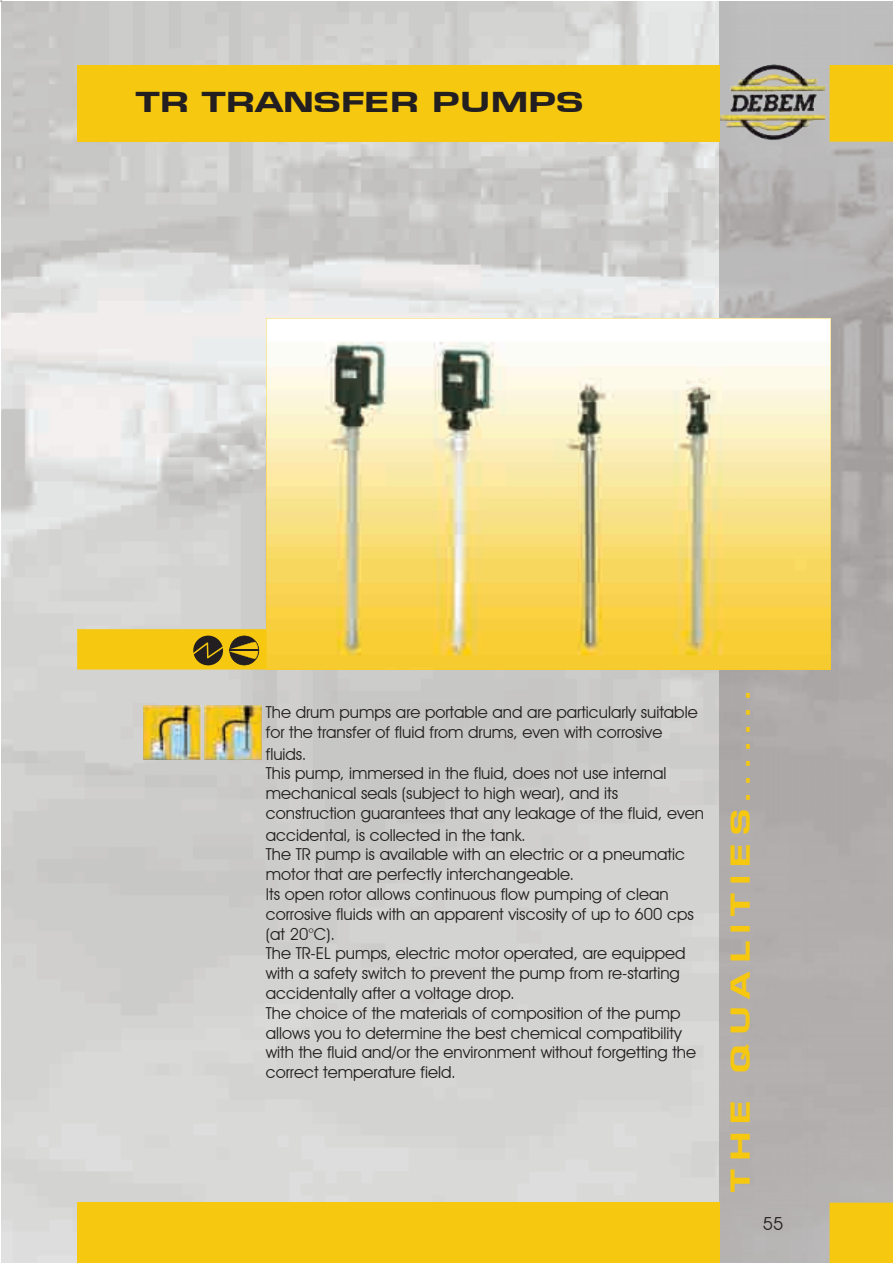
<style>
.page{position:relative;width:893px;height:1263px;background:#fff}
.page>*{position:absolute;margin:0;border:0;box-sizing:border-box;transform-origin:0 0}
.t1{font:800 30px "Eurose Wide";color:#231f20}
.t2{font:800 28.5px "Eurose Wide";letter-spacing:.27em;color:#f6c810}
.t3{font:18px "Avant Garde IT Cby BT";color:#231f20}
.t4{font:16.5px/19.8px "Avant Garde IT Cby BT";color:#231f20}
</style>
<div class="page">
<img style="left:668px;top:2px;width:225px;height:1260px">
<img style="left:2px;top:631px;width:667px;height:631px">
<hr style="left:720px;top:1px;width:173px;height:1px;background:#b6b8bb">
<hr style="left:720px;top:1262px;width:173px;height:1px;background:#b6b8bb">
<img style="left:729px;top:64px;width:97px;height:48px">
<div style="left:77px;top:65px;width:643px;height:77px;background:#f6c810"></div>
<div style="left:829px;top:65px;width:64px;height:77px;background:#f6c810"></div>
<div style="left:77px;top:1203px;width:642px;height:60px;background:#f6c810"></div>
<div style="left:829px;top:1203px;width:64px;height:60px;background:#f6c810"></div>
<img style="left:1px;top:1px;width:1px;height:1262px">
<svg style="left:266px;top:318px;width:564px;height:352px;background:#f0dd93"></svg>
<img style="left:143px;top:705px;width:119px;height:55px">
<svg style="left:77px;top:629px;width:189px;height:40px;background:#d7af13"></svg>
<h1 class="t1" style="left:136px;top:85px;width:449px">TR TRANSFER PUMPS</h1>
<p class="t4" style="left:266px;top:702px;width:433px">The drum pumps are portable and are particularly suitable for the transfer of fluid from drums, even with corrosive</p>
<p class="t4" style="left:266px;top:744px;width:440px">fluids.<br>This pump, immersed in the fluid, does not use internal mechanical seals (subject to high wear), and its construction guarantees that any leakage of the fluid, even</p>
<p class="t4" style="left:266px;top:825px;width:432px">accidental, is collected in the tank.<br>The TR pump is available with an electric or a pneumatic motor that are perfectly interchangeable.<br>Its open rotor allows continuous flow pumping of clean corrosive fluids with an apparent viscosity of up to 600 cps (at 20°C).<br>The TR-EL pumps, electric motor operated, are equipped with a safety switch to prevent the pump from re-starting accidentally after a voltage drop.<br>The choice of the materials of composition of the pump allows you to determine the best chemical compatibility with the fluid and/or the environment without forgetting the correct temperature field.</p>
<h2 class="t2" style="left:724px;top:1192px;width:502px;rotate:-90deg">THE QUALITIES.......</h2>
<p class="t3" style="left:763px;top:1212px;width:22px">55</p>
</div>
